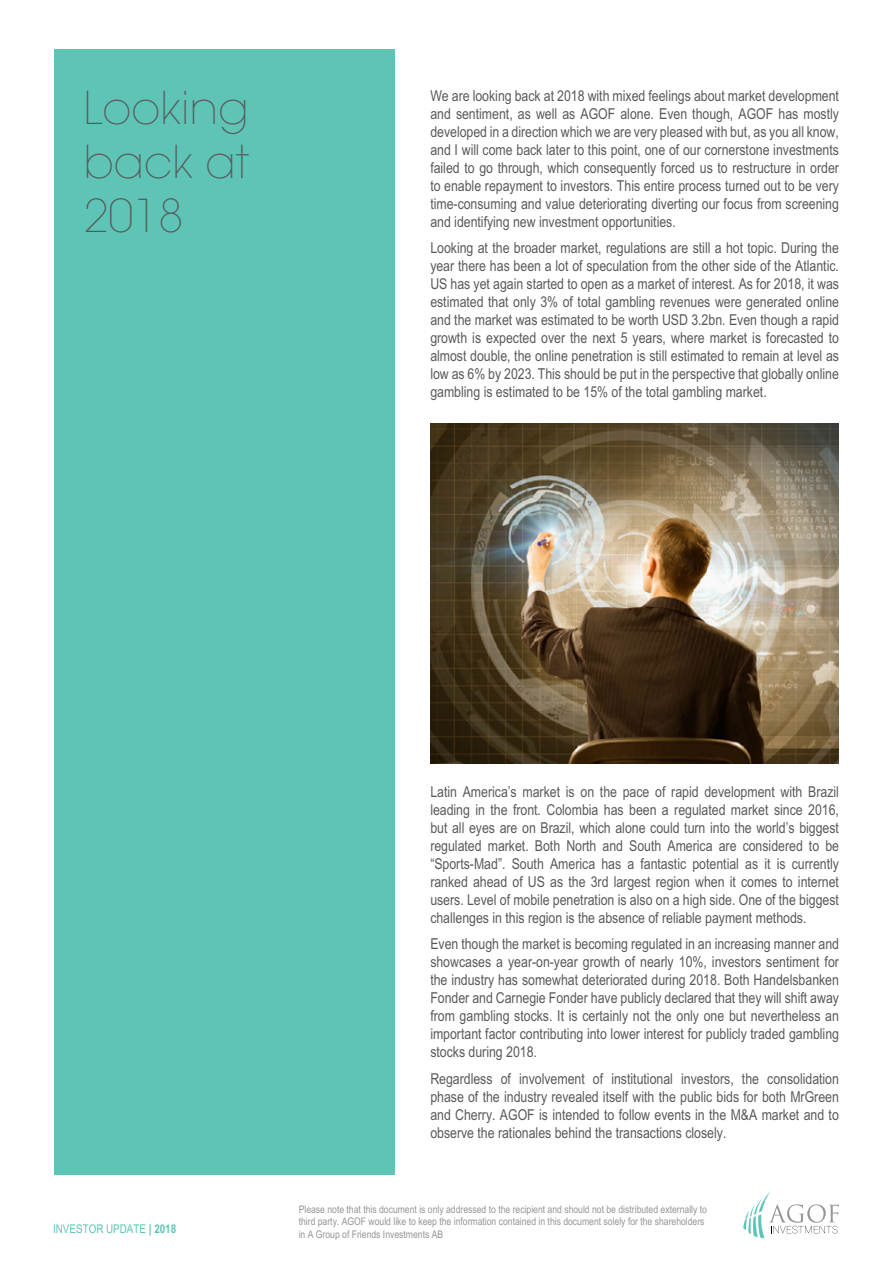
<style>
.page{position:relative;width:893px;height:1263px;background:#fff}
.page>*{position:absolute;margin:0;border:0;box-sizing:border-box;transform-origin:0 0}
.t1{font:200 45px/54px "Avant Garde";color:#58595b;text-align:justify}
.t2{font:condensed 15px/18px "M Arial";color:#58595b;text-align:justify}
.t3{font:condensed 12px "M Arial";color:#5ec4b6}
.t4{font:condensed 10.5px/12.6px "M Arial";color:#939598}
.s1{font-weight:700}
</style>
<div class="page">
<svg style="left:743px;top:1193px;width:96px;height:45px"></svg>
<div style="left:54px;top:50px;width:340px;height:1125px;background:#5ec4b6"></div>
<img style="left:430px;top:424px;width:409px;height:339px">
<h1 class="t1" style="left:84px;top:82px;width:167px">Looking back at 2018</h1>
<p class="t2" style="left:430px;top:86px;width:410px">We are looking back at 2018 with mixed feelings about market development and sentiment, as well as AGOF alone. Even though, AGOF has mostly developed in a direction which we are very pleased with but, as you all know, and I will come back later to this point, one of our cornerstone investments failed to go through, which consequently forced us to restructure in order to enable repayment to investors. This entire process turned out to be very time-consuming and value deteriorating diverting our focus from screening and identifying new investment opportunities.</p>
<p class="t2" style="left:430px;top:239px;width:410px">Looking at the broader market, regulations are still a hot topic. During the year there has been a lot of speculation from the other side of the Atlantic.<br>US has yet again started to open as a market of interest. As for 2018, it was estimated that only 3% of total gambling revenues were generated online and the market was estimated to be worth USD 3.2bn. Even though a rapid growth is expected over the next 5 years, where market is forecasted to almost double, the online penetration is still estimated to remain at level as low as 6% by 2023. This should be put in the perspective that globally online gambling is estimated to be 15% of the total gambling market.</p>
<p class="t3" style="left:53px;top:1222px;width:125px">INVESTOR UPDATE <span class="s1">| 2018</span></p>
<p class="t2" style="left:430px;top:782px;width:410px">Latin America’s market is on the pace of rapid development with Brazil leading in the front. Colombia has been a regulated market since 2016, but all eyes are on Brazil, which alone could turn into the world’s biggest regulated market. Both North and South America are considered to be “Sports-Mad”. South America has a fantastic potential as it is currently ranked ahead of US as the 3rd largest region when it comes to internet users. Level of mobile penetration is also on a high side. One of the biggest challenges in this region is the absence of reliable payment methods.</p>
<p class="t2" style="left:430px;top:935px;width:410px">Even though the market is becoming regulated in an increasing manner and showcases a year-on-year growth of nearly 10%, investors sentiment for the industry has somewhat deteriorated during 2018. Both Handelsbanken Fonder and Carnegie Fonder have publicly declared that they will shift away from gambling stocks. It is certainly not the only one but nevertheless an important factor contributing into lower interest for publicly traded gambling stocks during 2018.</p>
<p class="t2" style="left:430px;top:1069px;width:410px">Regardless of involvement of institutional investors, the consolidation phase of the industry revealed itself with the public bids for both MrGreen and Cherry. AGOF is intended to follow events in the M&amp;A market and to observe the rationales behind the transactions closely.</p>
<p class="t4" style="left:299px;top:1203px;width:410px">Please note that this document is only addressed to the recipient and should not be distributed externally to third party. AGOF would like to keep the information contained in this document solely for the shareholders in A Group of Friends Investments AB</p>
</div>
